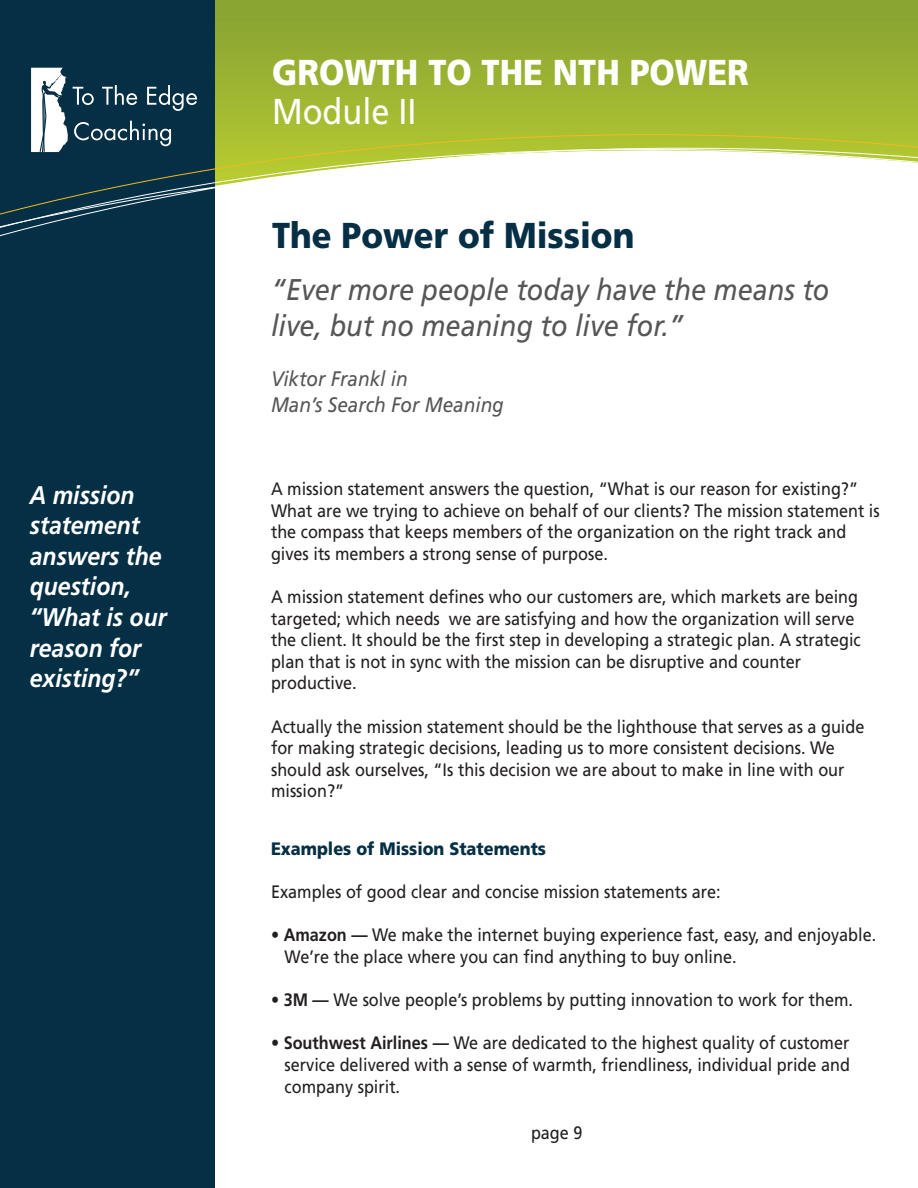
<style>
.page{position:relative;width:918px;height:1188px;background:#fff}
.page>*{position:absolute;margin:0;border:0;box-sizing:border-box;transform-origin:0 0}
.t1{font:900 36px "Frutiger";color:#fff;scale:.9 1}
.t2{font:900 36px "Frutiger";color:#052f45;scale:.9 1}
.t3{font:36px "Frutiger";color:#fff;scale:.9 1}
.t4{font:italic 30px/36px "Frutiger";color:#565656;scale:.9 1}
.t5{font:italic 700 25.5px/30.6px "Frutiger";color:#fff;scale:.9 1}
.t6{font:italic 21px/25.2px "Frutiger";color:#565656;scale:.9 1}
.t7{font:18px/21.6px "Frutiger";color:#231f20;scale:.9 1}
.t8{font:900 18px "Frutiger";color:#052f45;scale:.9 1}
.s1{font-weight:700}
</style>
<div class="page">
<svg style="left:215px;top:0;width:703px;height:134px;background:#97b032"></svg>
<div style="left:0;top:0;width:215px;height:1188px;background:#052f45"></div>
<svg style="left:0;top:134px;width:918px;height:103px"></svg>
<svg style="left:31px;top:68px;width:166px;height:84px"></svg>
<h3 class="t5" style="left:30px;top:479px;width:154px">A mission statement answers the question, “What is our reason for existing?”</h3>
<h1 class="t1" style="left:272px;top:51px;width:531px">GROWTH TO THE NTH POWER</h1>
<h1 class="t3" style="left:272px;top:90px;width:162px">Module II</h1>
<h1 class="t2" style="left:272px;top:213px;width:404px">The Power of Mission</h1>
<h2 class="t4" style="left:271px;top:271px;width:622px">“Ever more people today have the means to live, but no meaning to live for.”</h2>
<p class="t6" style="left:271px;top:366px;width:260px">Viktor Frankl in<br>Man’s Search For Meaning</p>
<p class="t7" style="left:271px;top:478px;width:678px">A mission statement answers the question, “What is our reason for existing?” What are we trying to achieve on behalf of our clients? The mission statement is the compass that keeps members of the organization on the right track and gives its members a strong sense of purpose.</p>
<p class="t7" style="left:271px;top:586px;width:657px">A mission statement defines who our customers are, which markets are being targeted; which needs we are satisfying and how the organization will serve the client. It should be the first step in developing a strategic plan. A strategic plan that is not in sync with the mission can be disruptive and counter productive.</p>
<p class="t7" style="left:271px;top:715px;width:661px">Actually the mission statement should be the lighthouse that serves as a guide for making strategic decisions, leading us to more consistent decisions. We should ask ourselves, “Is this decision we are about to make in line with our mission?”</p>
<p class="t8" style="left:271px;top:838px;width:307px">Examples of Mission Statements</p>
<p class="t7" style="left:271px;top:881px;width:501px">Examples of good clear and concise mission statements are:</p>
<p class="t7" style="left:285px;top:924px;width:659px;text-indent:-14px"><span class="s1">• Amazon —</span> We make the internet buying experience fast, easy, and enjoyable.<br>We’re the place where you can find anything to buy online.</p>
<p class="t7" style="left:271px;top:989px;width:648px"><span class="s1">• 3M —</span> We solve people’s problems by putting innovation to work for them.</p>
<p class="t7" style="left:285px;top:1032px;width:630px;text-align:justify;text-indent:-14px"><span class="s1">• Southwest Airlines —</span> We are dedicated to the highest quality of customer service delivered with a sense of warmth, friendliness, individual pride and company spirit.</p>
<p class="t7" style="left:531px;top:1121px;width:59px">page 9</p>
</div>
